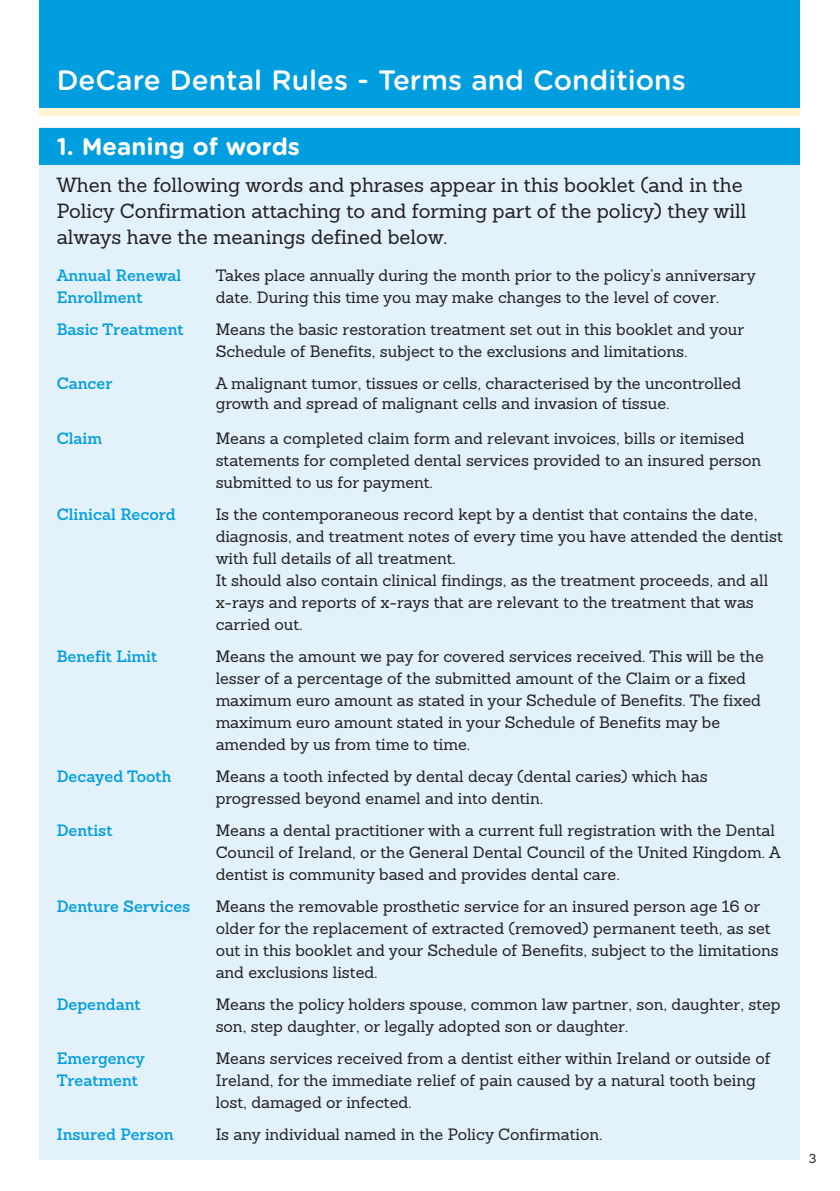
<style>
.page{position:relative;width:840px;height:1191px;background:#fff}
.page>*{position:absolute;margin:0;border:0;box-sizing:border-box;transform-origin:0 0}
.t1{font:500 28px "Gotham Rounded";color:#fff}
.t2{font:700 24px "Gotham Rounded";color:#fff}
.t3{font:20px/26px "Sanchez Slab";color:#231f20}
.t4{font:16px/22px "Sanchez Slab";color:#231f20}
.t5{font:600 16px/22px "Sanchez";color:#009ddf}
.t6{font:12.6px "Sanchez Slab";color:#231f20}
</style>
<div class="page">
<div style="left:40px;top:128px;width:759px;height:1032px;background:#e2f1fa"></div>
<div style="left:40px;top:128px;width:759px;height:36px;background:#009ddf"></div>
<div style="left:40px;top:0;width:759px;height:111px;background:#009ddf"></div>
<div style="left:40px;top:108px;width:759px;height:8px;background:#fef4d2"></div>
<h1 class="t1" style="left:57px;top:71px;width:630px">DeCare Dental Rules - Terms and Conditions</h1>
<h2 class="t2" style="left:57px;top:138px;width:244px">1. Meaning of words</h2>
<p class="t3" style="left:57px;top:174px;width:690px">When the following words and phrases appear in this booklet (and in the<br>Policy Confirmation attaching to and forming part of the policy) they will always have the meanings defined below.</p>
<p class="t5" style="left:57px;top:266px;width:126px">Annual Renewal<br>Enrollment</p>
<p class="t4" style="left:215px;top:266px;width:541px">Takes place annually during the month prior to the policy’s anniversary date. During this time you may make changes to the level of cover.</p>
<p class="t5" style="left:57px;top:320px;width:128px">Basic Treatment</p>
<p class="t4" style="left:215px;top:320px;width:529px">Means the basic restoration treatment set out in this booklet and your<br>Schedule of Benefits, subject to the exclusions and limitations.</p>
<p class="t5" style="left:57px;top:374px;width:57px">Cancer</p>
<p class="t4" style="left:215px;top:376px;width:527px;line-height:19.2px">A malignant tumor, tissues or cells, characterised by the uncontrolled growth and spread of malignant cells and invasion of tissue.</p>
<p class="t5" style="left:57px;top:429px;width:47px">Claim</p>
<p class="t4" style="left:215px;top:429px;width:546px">Means a completed claim form and relevant invoices, bills or itemised statements for completed dental services provided to an insured person submitted to us for payment.</p>
<p class="t5" style="left:57px;top:505px;width:120px">Clinical Record</p>
<p class="t4" style="left:215px;top:505px;width:568px">Is the contemporaneous record kept by a dentist that contains the date, diagnosis, and treatment notes of every time you have attended the dentist with full details of all treatment.<br>It should also contain clinical findings, as the treatment proceeds, and all x-rays and reports of x-rays that are relevant to the treatment that was carried out.</p>
<p class="t5" style="left:57px;top:647px;width:102px">Benefit Limit</p>
<p class="t4" style="left:215px;top:647px;width:549px">Means the amount we pay for covered services received. This will be the lesser of a percentage of the submitted amount of the Claim or a fixed maximum euro amount as stated in your Schedule of Benefits. The fixed maximum euro amount stated in your Schedule of Benefits may be amended by us from time to time.</p>
<p class="t5" style="left:57px;top:767px;width:116px">Decayed Tooth</p>
<p class="t4" style="left:215px;top:767px;width:493px">Means a tooth infected by dental decay (dental caries) which has progressed beyond enamel and into dentin.</p>
<p class="t5" style="left:57px;top:821px;width:57px">Dentist</p>
<p class="t4" style="left:215px;top:821px;width:566px">Means a dental practitioner with a current full registration with the Dental<br>Council of Ireland, or the General Dental Council of the United Kingdom. A dentist is community based and provides dental care.</p>
<p class="t5" style="left:57px;top:897px;width:135px">Denture Services</p>
<p class="t4" style="left:215px;top:897px;width:564px">Means the removable prosthetic service for an insured person age 16 or older for the replacement of extracted (removed) permanent teeth, as set out in this booklet and your Schedule of Benefits, subject to the limitations and exclusions listed.</p>
<p class="t5" style="left:57px;top:995px;width:85px">Dependant</p>
<p class="t4" style="left:215px;top:995px;width:566px">Means the policy holders spouse, common law partner, son, daughter, step son, step daughter, or legally adopted son or daughter.</p>
<p class="t5" style="left:57px;top:1049px;width:89px">Emergency<br>Treatment</p>
<p class="t4" style="left:215px;top:1049px;width:556px">Means services received from a dentist either within Ireland or outside of<br>Ireland, for the immediate relief of pain caused by a natural tooth being lost, damaged or infected.</p>
<p class="t5" style="left:57px;top:1125px;width:118px">Insured Person</p>
<p class="t4" style="left:215px;top:1125px;width:388px">Is any individual named in the Policy Confirmation.</p>
<p class="t6" style="left:808px;top:1153px;width:9px">3</p>
</div>
